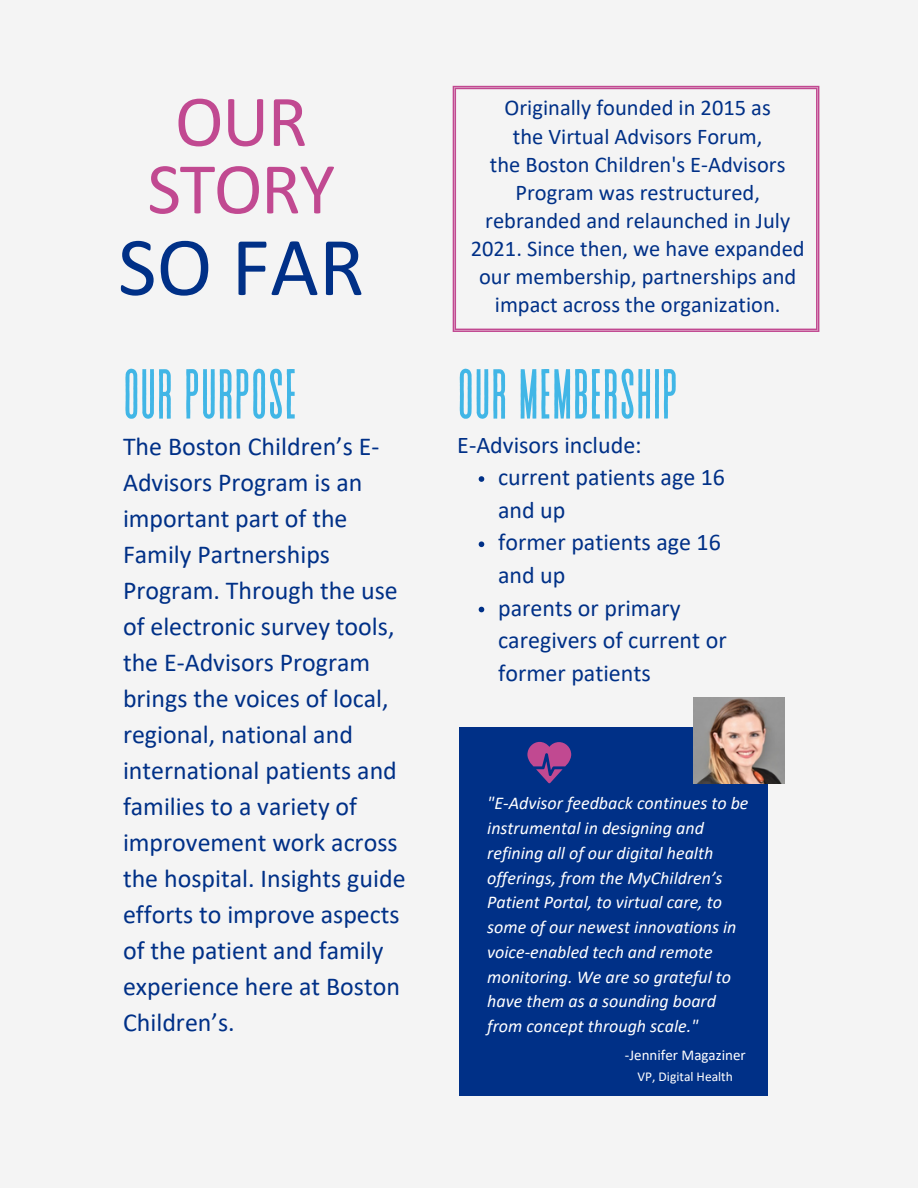
<style>
.page{position:relative;width:918px;height:1188px;background:#f4f4f4}
.page>*{position:absolute;margin:0;border:0;box-sizing:border-box;transform-origin:0 0}
.t1{font:84.3px "Calibri";color:#003087}
.t2{font:73.5px/67.5px "Calibri";letter-spacing:-.02em;color:#c14991;text-align:center}
.t3{font:70.5px "Revive 80 Tall";color:#41b6e6}
.t4{font:25.95px/36px "Calibri";color:#003087}
.t5{font:24px/32.7px "Calibri";color:#003087}
.t6{font:22.5px/28.2px "Calibri";color:#003087;text-align:center}
.t7{font:italic 18px/24.8px "Calibri";color:#fff}
.t8{font:15px "Calibri";color:#fff}
.t9{font:13.5px "Calibri";color:#fff}
</style>
<div class="page">
<div style="left:459px;top:727px;width:308px;height:369px;background:#003087"></div>
<img style="left:694px;top:698px;width:91px;height:85px">
<svg style="left:527px;top:742px;width:44px;height:41px"></svg>
<svg style="left:453px;top:86px;width:366px;height:246px"></svg>
<svg style="left:479px;top:476px;width:5px;height:6px"></svg>
<svg style="left:479px;top:541px;width:5px;height:6px"></svg>
<svg style="left:479px;top:607px;width:5px;height:5px"></svg>
<h2 class="t2" style="left:147px;top:94px;width:189px">OUR<br>STORY</h2>
<h1 class="t1" style="left:118px;top:232px;width:248px">SO FAR</h1>
<p class="t6" style="left:471px;top:96px;width:335px">Originally founded in 2015 as<br>the Virtual Advisors Forum,<br>the Boston Children's E-Advisors<br>Program was restructured, rebranded and relaunched in July<br>2021. Since then, we have expanded our membership, partnerships and impact across the organization.</p>
<h3 class="t3" style="left:123px;top:358px;width:176px">OUR PURPOSE</h3>
<h3 class="t3" style="left:457px;top:358px;width:222px">Our MEMBERSHIP</h3>
<p class="t4" style="left:123px;top:430px;width:284px">The Boston Children’s E-<br>Advisors Program is an important part of the<br>Family Partnerships<br>Program. Through the use of electronic survey tools, the E-Advisors Program brings the voices of local, regional, national and international patients and families to a variety of improvement work across the hospital. Insights guide efforts to improve aspects of the patient and family experience here at Boston<br>Children’s.</p>
<p class="t5" style="left:457px;top:430px;width:186px">E-Advisors include:</p>
<p class="t5" style="left:498px;top:463px;width:230px">current patients age 16 and up<br>former patients age 16 and up<br>parents or primary caregivers of current or former patients</p>
<p class="t7" style="left:487px;top:792px;width:263px">"E-Advisor feedback continues to be instrumental in designing and refining all of our digital health offerings, from the MyChildren’s<br>Patient Portal, to virtual care, to some of our newest innovations in voice-enabled tech and remote monitoring. We are so grateful to have them as a sounding board from concept through scale."</p>
<p class="t8" style="left:625px;top:1049px;width:122px">-Jennifer Magaziner</p>
<p class="t9" style="left:638px;top:1070px;width:97px">VP, Digital Health</p>
</div>
